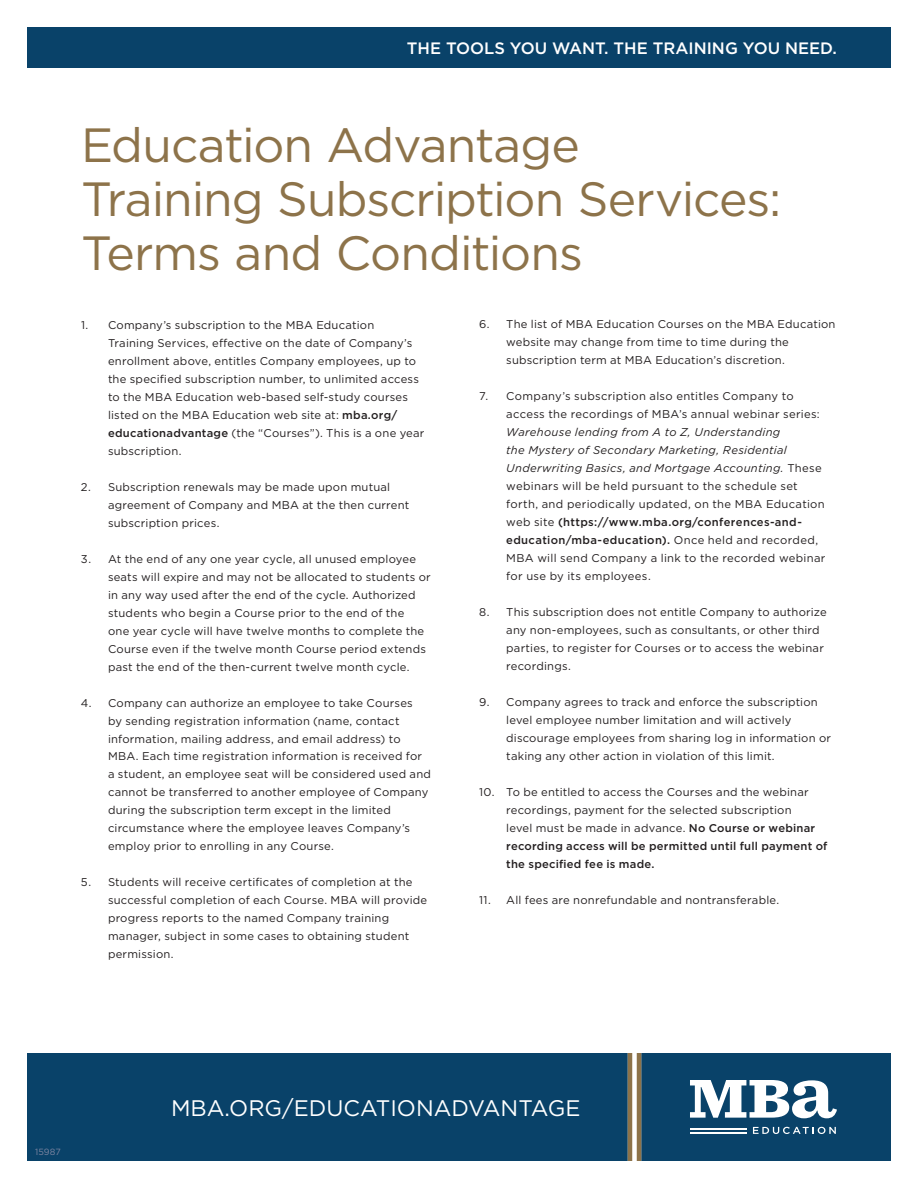
<style>
.page{position:relative;width:918px;height:1188px;background:#fff}
.page>*{position:absolute;margin:0;border:0;box-sizing:border-box;transform-origin:0 0}
.t1{font:48px/54px "Gotham";letter-spacing:-.02em;color:#8d734a}
.t2{font:22.5px "Gotham";color:#fff}
.t3{font:500 16.5px "Gotham";color:#fff}
.t4{font:11.25px/18px "Gotham";letter-spacing:.02em;color:#231f20}
.t5{font:9px "Gotham";letter-spacing:-.005em;color:#7c85a1}
.s1{font-weight:500}
.s2{font-style:italic}
</style>
<div class="page">
<div style="left:27px;top:27px;width:864px;height:41px;background:#094269"></div>
<div style="left:27px;top:1053px;width:864px;height:108px;background:#094269"></div>
<svg style="left:690px;top:1080px;width:147px;height:38px"></svg>
<hr style="left:690px;top:1132px;width:56px;height:2px;background:#fff">
<hr style="left:690px;top:1128px;width:56px;height:2px;background:#fff">
<svg style="left:753px;top:1127px;width:83px;height:7px"></svg>
<svg style="left:632px;top:1053px;width:5px;height:108px"></svg>
<hr style="left:628px;top:1053px;width:4px;height:108px;background:#8d734a">
<hr style="left:637px;top:1053px;width:4px;height:108px;background:#8d734a">
<h3 class="t3" style="left:407px;top:37px;width:432px">THE TOOLS YOU WANT. THE TRAINING YOU NEED.</h3>
<h1 class="t1" style="left:81px;top:117px;width:702px">Education Advantage<br>Training Subscription Services:<br>Terms and Conditions</h1>
<p class="t4" style="left:108px;top:315px;width:318px;text-indent:-27px">1. Company’s subscription to the MBA Education<br>Training Services, effective on the date of Company’s enrollment above, entitles Company employees, up to the specified subscription number, to unlimited access to the MBA Education web-based self-study courses listed on the MBA Education web site at: <span class="s1">mba.org/ educationadvantage</span> (the “Courses”). This is a one year subscription.</p>
<p class="t4" style="left:108px;top:477px;width:303px;text-indent:-27px">2. Subscription renewals may be made upon mutual agreement of Company and MBA at the then current subscription prices.</p>
<p class="t4" style="left:108px;top:549px;width:324px;text-indent:-27px">3. At the end of any one year cycle, all unused employee seats will expire and may not be allocated to students or in any way used after the end of the cycle. Authorized students who begin a Course prior to the end of the<br>one year cycle will have twelve months to complete the Course even if the twelve month Course period extends past the end of the then-current twelve month cycle.</p>
<p class="t4" style="left:108px;top:693px;width:324px;text-indent:-27px">4. Company can authorize an employee to take Courses<br>by sending registration information (name, contact information, mailing address, and email address) to MBA. Each time registration information is received for a student, an employee seat will be considered used and cannot be transferred to another employee of Company during the subscription term except in the limited circumstance where the employee leaves Company’s employ prior to enrolling in any Course.</p>
<p class="t4" style="left:108px;top:873px;width:321px;text-indent:-27px">5. Students will receive certificates of completion at the successful completion of each Course. MBA will provide progress reports to the named Company training manager, subject in some cases to obtaining student permission.</p>
<p class="t4" style="left:506px;top:315px;width:331px;text-indent:-27px">6. The list of MBA Education Courses on the MBA Education website may change from time to time during the subscription term at MBA Education’s discretion.</p>
<p class="t4" style="left:506px;top:387px;width:315px;text-indent:-27px">7. Company’s subscription also entitles Company to access the recordings of MBA’s annual webinar series:</p>
<p class="t4" style="left:506px;top:423px;width:321px"><span class="s2">Warehouse lending from A to Z, Understanding<br>the Mystery of Secondary Marketing, Residential Underwriting Basics, and Mortgage Accounting.</span> These webinars will be held pursuant to the schedule set forth, and periodically updated, on the MBA Education web site <span class="s1">(https://www.mba.org/conferences-and&shy;education/mba-education).</span> Once held and recorded, MBA will send Company a link to the recorded webinar for use by its employees.</p>
<p class="t4" style="left:506px;top:603px;width:322px;text-indent:-27px">8. This subscription does not entitle Company to authorize any non-employees, such as consultants, or other third parties, to register for Courses or to access the webinar recordings.</p>
<p class="t4" style="left:506px;top:693px;width:326px;text-indent:-27px">9. Company agrees to track and enforce the subscription level employee number limitation and will actively discourage employees from sharing log in information or taking any other action in violation of this limit.</p>
<p class="t4" style="left:506px;top:783px;width:323px;text-indent:-27px">10. To be entitled to access the Courses and the webinar recordings, payment for the selected subscription<br>level must be made in advance. <span class="s1">No Course or webinar recording access will be permitted until full payment of the specified fee is made.</span></p>
<p class="t4" style="left:479px;top:891px;width:301px">11. All fees are nonrefundable and nontransferable.</p>
<p class="t5" style="left:35px;top:1146px;width:27px">15987</p>
<h2 class="t2" style="left:171px;top:1094px;width:411px">MBA.ORG/EDUCATIONADVANTAGE</h2>
</div>
